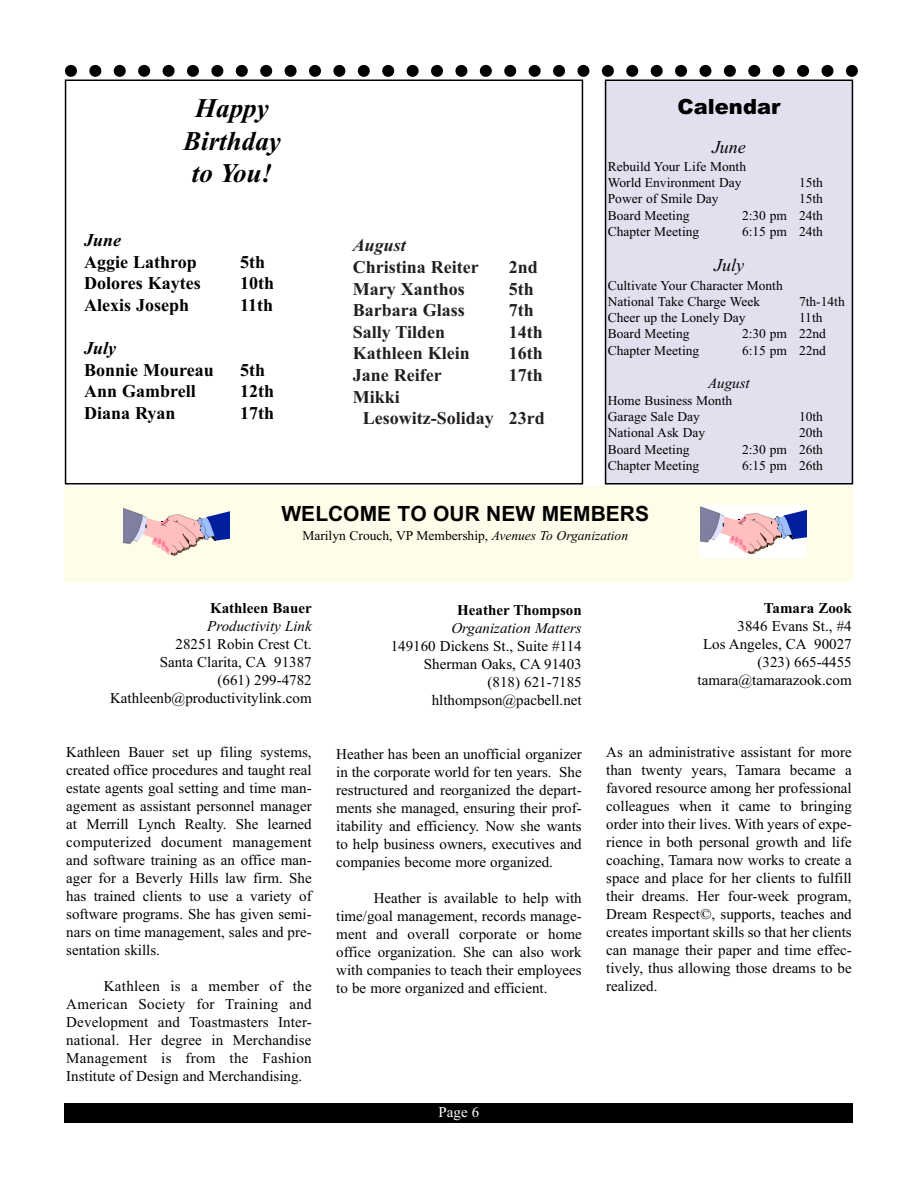
<style>
.page{position:relative;width:918px;height:1188px;background:#fff}
.page>*{position:absolute;margin:0;border:0;box-sizing:border-box;transform-origin:0 0}
.t1{font:italic 700 27px/32.4px "Times New Roman";color:#000;text-align:center}
.t2{font:700 21px "Arial";color:#000}
.t3{font:900 21px "Arial";color:#000}
.t4{font:700 18px/21.6px "Times New Roman";color:#231f20}
.t5{font:700 18px "Times New Roman";color:#000}
.t6{font:italic 700 18px "Times New Roman";color:#000}
.t7{font:italic 18px "Times New Roman";color:#000}
.t8{font:italic 700 18px "Times New Roman";color:#231f20}
.t9{font:15px/18px "Times New Roman";color:#000;text-align:justify}
.t10{font:italic 15px "Times New Roman";color:#000}
.t11{font:700 15px "Times New Roman";color:#000}
.t12{font:15px "Times New Roman";color:#fff}
.t13{font:13.5px/16.2px "Times New Roman";color:#000}
.s1{font-style:italic}
</style>
<div class="page">
<svg style="left:71px;top:65px;width:782px;height:12px"></svg>
<div style="left:65px;top:80px;width:518px;height:404px;border:2px solid #000"></div>
<div style="left:606px;top:81px;width:246px;height:402px;background:#e1e0ef"></div>
<div style="left:605px;top:80px;width:248px;height:404px;border:2px solid #000"></div>
<div style="left:65px;top:486px;width:788px;height:96px;background:#fffde9"></div>
<svg style="left:123px;top:507px;width:107px;height:49px"></svg>
<div style="left:701px;top:505px;width:106px;height:53px;background:#fff"></div>
<svg style="left:701px;top:506px;width:106px;height:48px"></svg>
<div style="left:65px;top:1103px;width:788px;height:20px;background:#000"></div>
<h1 class="t1" style="left:183px;top:95px;width:99px">Happy<br>Birthday to You!</h1>
<h2 class="t3" style="left:678px;top:99px;width:104px">Calendar</h2>
<p class="t7" style="left:712px;top:140px;width:35px">June</p>
<p class="t13" style="left:608px;top:160px;width:140px">Rebuild Your Life Month<br>World Environment Day</p>
<p class="t13" style="left:799px;top:176px;width:26px">15th</p>
<p class="t13" style="left:608px;top:192px;width:112px">Power of Smile Day</p>
<p class="t13" style="left:799px;top:192px;width:26px">15th</p>
<p class="t13" style="left:608px;top:208px;width:83px">Board Meeting</p>
<p class="t13" style="left:742px;top:208px;width:83px">2:30 pm 24th</p>
<p class="t13" style="left:608px;top:225px;width:93px">Chapter Meeting</p>
<p class="t13" style="left:742px;top:225px;width:83px">6:15 pm 24th</p>
<p class="t7" style="left:714px;top:259px;width:31px">July</p>
<p class="t13" style="left:608px;top:279px;width:177px">Cultivate Your Character Month<br>National Take Charge Week</p>
<p class="t6" style="left:84px;top:234px;width:39px">June</p>
<p class="t5" style="left:84px;top:256px;width:114px">Aggie Lathrop</p>
<p class="t5" style="left:240px;top:256px;width:27px">5th</p>
<p class="t5" style="left:84px;top:277px;width:118px">Dolores Kaytes</p>
<p class="t5" style="left:240px;top:277px;width:36px">10th</p>
<p class="t5" style="left:84px;top:299px;width:106px">Alexis Joseph</p>
<p class="t5" style="left:240px;top:299px;width:35px">11th</p>
<p class="t6" style="left:84px;top:342px;width:33px">July</p>
<p class="t5" style="left:84px;top:364px;width:131px">Bonnie Moureau</p>
<p class="t5" style="left:240px;top:364px;width:27px">5th</p>
<p class="t5" style="left:84px;top:385px;width:113px">Ann Gambrell</p>
<p class="t5" style="left:240px;top:385px;width:36px">12th</p>
<p class="t5" style="left:84px;top:407px;width:93px">Diana Ryan</p>
<p class="t5" style="left:240px;top:407px;width:36px">17th</p>
<p class="t8" style="left:353px;top:239px;width:55px">August</p>
<p class="t4" style="left:353px;top:258px;width:127px">Christina Reiter</p>
<p class="t4" style="left:509px;top:258px;width:31px">2nd</p>
<p class="t4" style="left:353px;top:280px;width:113px">Mary Xanthos</p>
<p class="t4" style="left:509px;top:280px;width:27px">5th</p>
<p class="t4" style="left:353px;top:301px;width:113px">Barbara Glass</p>
<p class="t4" style="left:509px;top:301px;width:27px">7th</p>
<p class="t4" style="left:353px;top:323px;width:94px">Sally Tilden</p>
<p class="t4" style="left:509px;top:323px;width:36px">14th</p>
<p class="t4" style="left:353px;top:345px;width:118px">Kathleen Klein</p>
<p class="t4" style="left:509px;top:345px;width:36px">16th</p>
<p class="t4" style="left:353px;top:366px;width:90px">Jane Reifer</p>
<p class="t4" style="left:509px;top:366px;width:36px">17th</p>
<p class="t4" style="left:363px;top:388px;width:184px;text-indent:-10px">Mikki<br>Lesowitz-Soliday 23rd</p>
<p class="t13" style="left:799px;top:295px;width:47px">7th-14th</p>
<p class="t13" style="left:608px;top:311px;width:139px">Cheer up the Lonely Day</p>
<p class="t13" style="left:799px;top:311px;width:25px">11th</p>
<p class="t13" style="left:608px;top:327px;width:83px">Board Meeting</p>
<p class="t13" style="left:742px;top:327px;width:86px">2:30 pm 22nd</p>
<p class="t13" style="left:608px;top:343px;width:93px">Chapter Meeting</p>
<p class="t13" style="left:742px;top:343px;width:86px">6:15 pm 22nd</p>
<p class="t10" style="left:708px;top:378px;width:43px">August</p>
<p class="t13" style="left:608px;top:394px;width:126px">Home Business Month<br>Garage Sale Day</p>
<p class="t13" style="left:799px;top:410px;width:26px">10th</p>
<p class="t13" style="left:608px;top:426px;width:99px">National Ask Day</p>
<p class="t13" style="left:799px;top:426px;width:26px">20th</p>
<p class="t13" style="left:608px;top:442px;width:83px">Board Meeting</p>
<p class="t13" style="left:742px;top:442px;width:83px">2:30 pm 26th</p>
<p class="t13" style="left:608px;top:459px;width:93px">Chapter Meeting</p>
<p class="t13" style="left:742px;top:459px;width:83px">6:15 pm 26th</p>
<h2 class="t2" style="left:282px;top:506px;width:369px">WELCOME TO OUR NEW MEMBERS</h2>
<p class="t13" style="left:302px;top:529px;width:327px">Marilyn Crouch, VP Membership, <span class="s1">Avenues To Organization</span></p>
<p class="t11" style="left:210px;top:603px;width:103px">Kathleen Bauer</p>
<p class="t10" style="left:207px;top:621px;width:106px">Productivity Link</p>
<p class="t9" style="left:110px;top:637px;width:203px;text-align:right">28251 Robin Crest Ct.<br>Santa Clarita, CA 91387<br>(661) 299-4782<br>Kathleenb@productivitylink.com</p>
<p class="t9" style="left:66px;top:745px;width:247px">Kathleen Bauer set up filing systems, created office procedures and taught real estate agents goal setting and time man&shy;agement as assistant personnel manager at Merrill Lynch Realty. She learned computerized document management and software training as an office man&shy;ager for a Beverly Hills law firm. She has trained clients to use a variety of software programs. She has given semi&shy;nars on time management, sales and pre&shy;sentation skills.</p>
<p class="t9" style="left:66px;top:979px;width:247px;text-indent:38px">Kathleen is a member of the American Society for Training and Development and Toastmasters Inter&shy;national. Her degree in Merchandise Management is from the Fashion Institute of Design and Merchandising.</p>
<p class="t11" style="left:457px;top:605px;width:126px">Heather Thompson</p>
<p class="t10" style="left:451px;top:622px;width:132px">Organization Matters</p>
<p class="t9" style="left:391px;top:638px;width:192px;text-align:right">149160 Dickens St., Suite #114<br>Sherman Oaks, CA 91403 (818) 621-7185 hlthompson@pacbell.net</p>
<p class="t9" style="left:336px;top:746px;width:247px">Heather has been an unofficial organizer in the corporate world for ten years. She restructured and reorganized the depart&shy;ments she managed, ensuring their prof&shy;itability and efficiency. Now she wants to help business owners, executives and companies become more organized.</p>
<p class="t9" style="left:336px;top:890px;width:247px;text-indent:38px">Heather is available to help with time/goal management, records manage&shy;ment and overall corporate or home office organization. She can also work with companies to teach their employees to be more organized and efficient.</p>
<p class="t12" style="left:439px;top:1107px;width:42px">Page 6</p>
<p class="t11" style="left:764px;top:603px;width:89px">Tamara Zook</p>
<p class="t9" style="left:698px;top:619px;width:156px;text-align:right">3846 Evans St., #4<br>Los Angeles, CA 90027 (323) 665-4455 tamara@tamarazook.com</p>
<p class="t9" style="left:606px;top:745px;width:247px">As an administrative assistant for more than twenty years, Tamara became a favored resource among her professional colleagues when it came to bringing order into their lives. With years of expe&shy;rience in both personal growth and life coaching, Tamara now works to create a space and place for her clients to fulfill their dreams. Her four-week program, Dream Respect©, supports, teaches and creates important skills so that her clients can manage their paper and time effec&shy;tively, thus allowing those dreams to be realized.</p>
</div>
